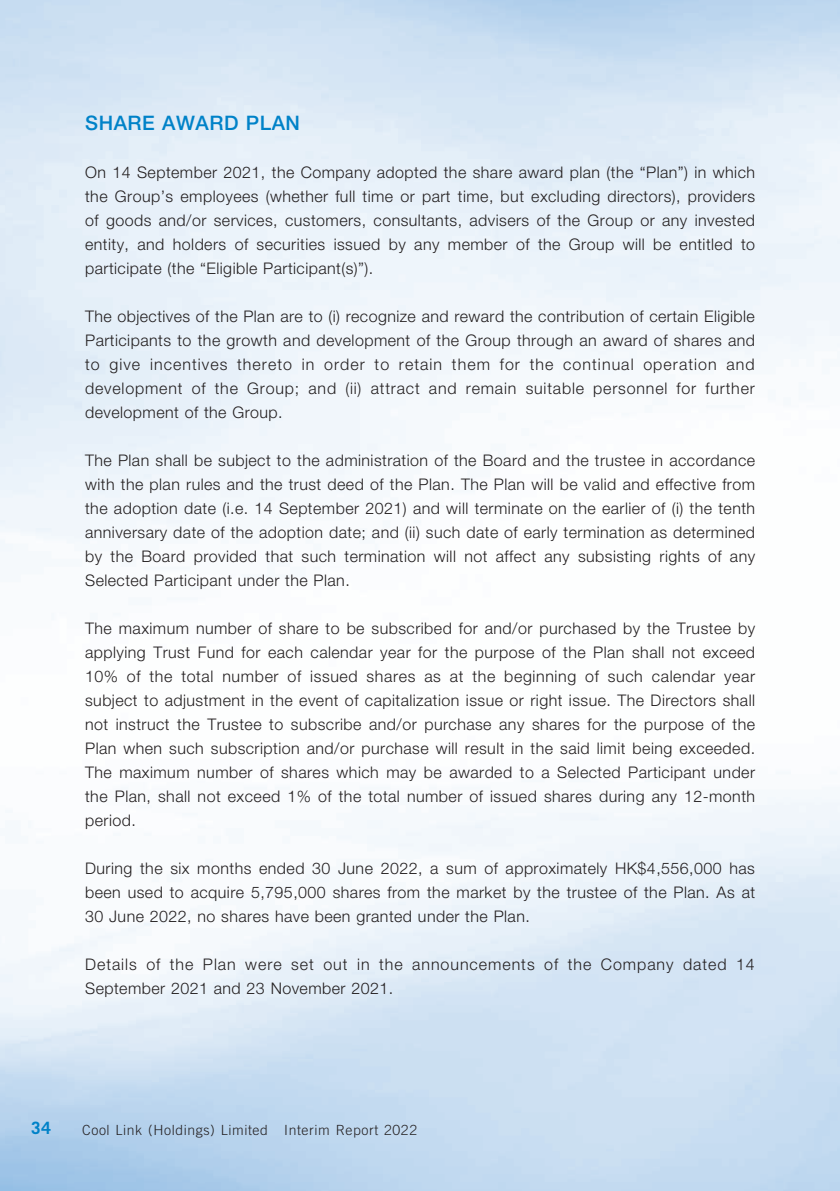
<style>
.page{position:relative;width:840px;height:1191px;background:#fff}
.page>*{position:absolute;margin:0;border:0;box-sizing:border-box;transform-origin:0 0}
.t1{font:500 20px "Helvetica Neue LT Std";letter-spacing:.03em;color:#0082c8}
.t2{font:700 17px "Trade Gothic LT Std";color:#0082c8}
.t3{font:300 16px/24px "Helvetica Neue LT Std";letter-spacing:.03em;color:#231f20;text-align:justify}
.t4{font:300 16px/24px "Helvetica Neue LT Std";letter-spacing:.06em;color:#231f20}
.t5{font:300 14px "Trade Gothic LT Std";letter-spacing:.04em;color:#231f20}
</style>
<div class="page">
<p class="t1" style="left:85px;top:111px;width:216px">SHARE AWARD PLAN</p>
<p class="t3" style="left:85px;top:160px;width:671px">On 14 September 2021, the Company adopted the share award plan (the “Plan”) in which the Group’s employees (whether full time or part time, but excluding directors), providers of goods and/or services, customers, consultants, advisers of the Group or any invested entity, and holders of securities issued by any member of the Group will be entitled to participate (the “Eligible Participant(s)”).</p>
<p class="t3" style="left:85px;top:304px;width:671px">The objectives of the Plan are to (i) recognize and reward the contribution of certain Eligible Participants to the growth and development of the Group through an award of shares and to give incentives thereto in order to retain them for the continual operation and development of the Group; and (ii) attract and remain suitable personnel for further development of the Group.</p>
<p class="t3" style="left:85px;top:448px;width:671px">The Plan shall be subject to the administration of the Board and the trustee in accordance with the plan rules and the trust deed of the Plan. The Plan will be valid and effective from the adoption date (i.e. 14 September 2021) and will terminate on the earlier of (i) the tenth anniversary date of the adoption date; and (ii) such date of early termination as determined by the Board provided that such termination will not affect any subsisting rights of any Selected Participant under the Plan.</p>
<p class="t3" style="left:85px;top:616px;width:671px">The maximum number of share to be subscribed for and/or purchased by the Trustee by applying Trust Fund for each calendar year for the purpose of the Plan shall not exceed 10% of the total number of issued shares as at the beginning of such calendar year subject to adjustment in the event of capitalization issue or right issue. The Directors shall not instruct the Trustee to subscribe and/or purchase any shares for the purpose of the Plan when such subscription and/or purchase will result in the said limit being exceeded.<br>The maximum number of shares which may be awarded to a Selected Participant under the Plan, shall not exceed 1% of the total number of issued shares during any 12-month period.</p>
<p class="t3" style="left:85px;top:856px;width:671px">During the six months ended 30 June 2022, a sum of approximately HK$4,556,000 has been used to acquire 5,795,000 shares from the market by the trustee of the Plan. As at 30 June 2022, no shares have been granted under the Plan.</p>
<p class="t4" style="left:85px;top:952px;width:670px">Details of the Plan were set out in the announcements of the Company dated 14<br>September 2021 and 23 November 2021.</p>
<p class="t2" style="left:31px;top:1117px;width:21px">34</p>
<p class="t5" style="left:82px;top:1121px;width:336px">Cool Link (Holdings) Limited Interim Report 2022</p>
</div>
